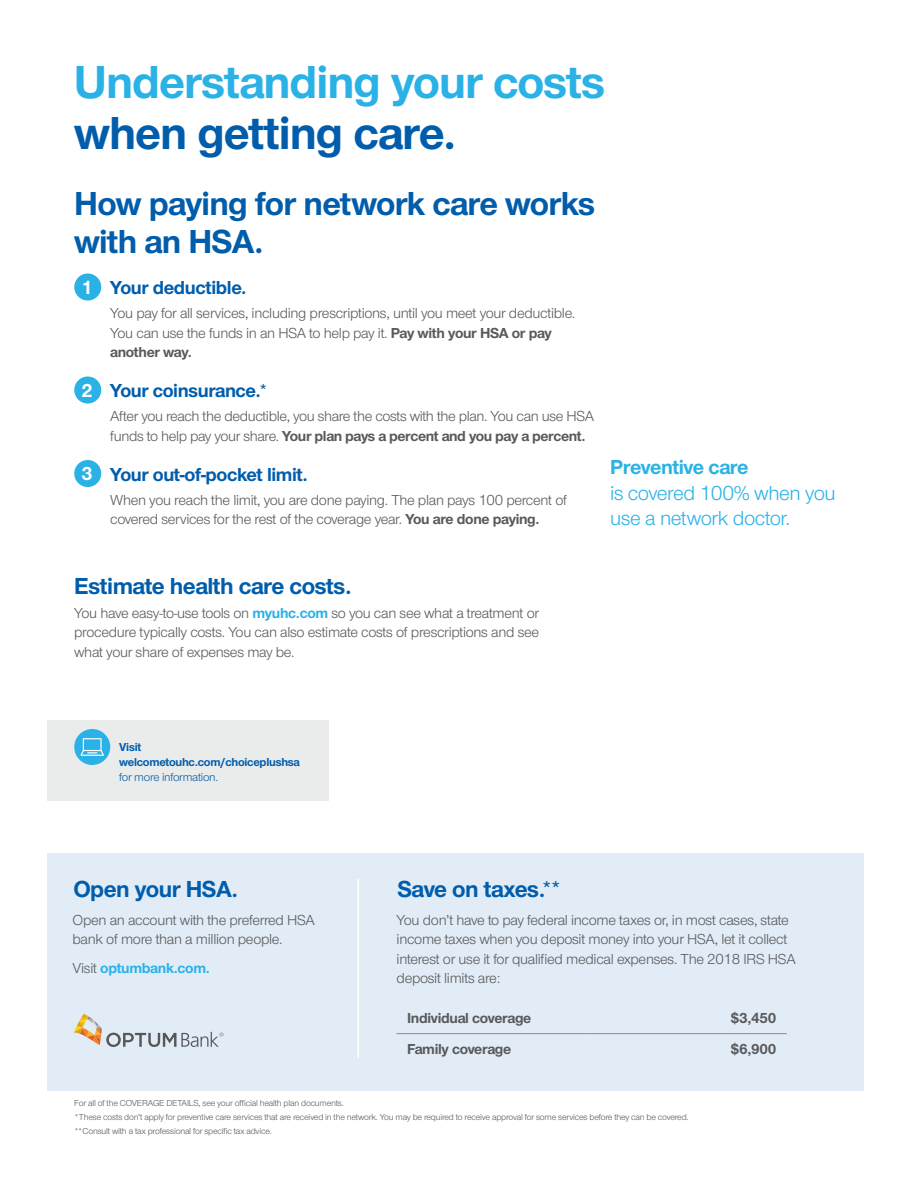
<style>
.page{position:relative;width:918px;height:1188px;background:#fff}
.page>*{position:absolute;margin:0;border:0;box-sizing:border-box;transform-origin:0 0}
.t1{font:700 48px "UHC Sans";letter-spacing:-.02em;color:#2ab2e7}
.t2{font:700 48px "UHC Sans";letter-spacing:-.02em;color:#005dac}
.t3{font:700 34.5px/37.5px "UHC Sans";letter-spacing:-.02em;color:#005dac}
.t4{font:700 24px "UHC Sans";letter-spacing:-.02em;color:#005dac}
.t5{font:21px/25.5px "UHC Sans";letter-spacing:-.02em;color:#2ab2e7}
.t6{font:700 21px "UHC Sans";letter-spacing:-.02em;color:#2ab2e7}
.t7{font:700 19.5px "UHC Sans";letter-spacing:-.02em;color:#005dac}
.t8{font:15px/19.5px "UHC Sans";letter-spacing:-.02em;color:#58595b}
.t9{font:700 15px "UHC Sans";letter-spacing:-.02em;color:#58595b}
.t10{font:700 15px "UHC Sans";letter-spacing:-.02em;color:#2ab2e7}
.t11{font:700 12px/15px "UHC Sans";letter-spacing:-.02em;color:#005dac}
.t12{font:12px "UHC Sans";letter-spacing:-.02em;color:#005dac}
.t13{font:9px/14.2px "UHC Sans";letter-spacing:-.02em;color:#58595b}
.s1{color:#fff}
.s2{font-weight:700}
.s3{font-weight:500}
.s4{font-weight:700;color:#2ab2e7}
.s5{font-weight:400;color:#58595b}
</style>
<div class="page">
<div style="left:74px;top:274px;width:27px;height:27px;background:#2ab2e7;border-radius:50%"></div>
<div style="left:74px;top:377px;width:27px;height:27px;background:#2ab2e7;border-radius:50%"></div>
<div style="left:74px;top:460px;width:27px;height:27px;background:#2ab2e7;border-radius:50%"></div>
<div style="left:47px;top:720px;width:281px;height:81px;background:#eaebeb"></div>
<div style="left:74px;top:729px;width:36px;height:36px;background:#2ab2e7;border-radius:50%"></div>
<svg style="left:80px;top:738px;width:24px;height:18px"></svg>
<div style="left:47px;top:854px;width:817px;height:237px;background:#e2ecf6"></div>
<hr style="left:358px;top:879px;width:1px;height:179px;background:#fff">
<svg style="left:74px;top:1014px;width:150px;height:33px"></svg>
<hr style="left:397px;top:1033px;width:193px;height:1px;background:#848f99">
<hr style="left:590px;top:1033px;width:197px;height:1px;background:#848f99">
<h1 class="t1" style="left:74px;top:50px;width:532px">Understanding your costs</h1>
<h1 class="t2" style="left:74px;top:101px;width:384px">when getting care.</h1>
<h2 class="t3" style="left:74px;top:184px;width:523px">How paying for network care works with an HSA.</h2>
<h3 class="t7" style="left:81px;top:274px;width:167px"><span class="s1">1</span> Your deductible.</h3>
<p class="t8" style="left:110px;top:303px;width:467px">You pay for all services, including prescriptions, until you meet your deductible.<br>You can use the funds in an HSA to help pay it. <span class="s2">Pay with your HSA or pay another way.</span></p>
<h3 class="t7" style="left:81px;top:377px;width:189px"><span class="s1">2</span> Your coinsurance.<span class="s3">*</span></h3>
<p class="t8" style="left:110px;top:406px;width:485px">After you reach the deductible, you share the costs with the plan. You can use HSA funds to help pay your share. <span class="s2">Your plan pays a percent and you pay a percent.</span></p>
<h3 class="t7" style="left:81px;top:461px;width:228px"><span class="s1">3</span> Your out-of-pocket limit.</h3>
<p class="t8" style="left:110px;top:489px;width:458px">When you reach the limit, you are done paying. The plan pays 100 percent of covered services for the rest of the coverage year. <span class="s2">You are done paying.</span></p>
<h3 class="t6" style="left:610px;top:453px;width:140px">Preventive care</h3>
<h3 class="t5" style="left:610px;top:479px;width:227px">is covered 100% when you use a network doctor.</h3>
<h3 class="t4" style="left:74px;top:570px;width:279px">Estimate health care costs.</h3>
<p class="t8" style="left:74px;top:603px;width:466px;text-align:justify">You have easy-to-use tools on <span class="s4">myuhc.com</span> so you can see what a treatment or procedure typically costs. You can also estimate costs of prescriptions and see what your share of expenses may be.</p>
<p class="t11" style="left:119px;top:739px;width:182px">Visit welcometouhc.com/choiceplushsa</p>
<p class="t12" style="left:119px;top:769px;width:100px">for more information.</p>
<h3 class="t4" style="left:73px;top:872px;width:166px">Open your HSA.</h3>
<p class="t8" style="left:73px;top:909px;width:244px">Open an account with the preferred HSA bank of more than a million people.</p>
<p class="t10" style="left:73px;top:957px;width:139px"><span class="s5">Visit</span> optumbank.com.</p>
<h3 class="t4" style="left:397px;top:872px;width:167px">Save on taxes.<span class="s3">**</span></h3>
<p class="t8" style="left:397px;top:909px;width:401px">You don’t have to pay federal income taxes or, in most cases, state income taxes when you deposit money into your HSA, let it collect interest or use it for qualified medical expenses. The 2018 IRS HSA deposit limits are:</p>
<p class="t9" style="left:407px;top:1008px;width:126px">Individual coverage</p>
<p class="t9" style="left:731px;top:1008px;width:47px">$3,450</p>
<p class="t9" style="left:407px;top:1039px;width:106px">Family coverage</p>
<p class="t9" style="left:731px;top:1039px;width:47px">$6,900</p>
<p class="t13" style="left:74px;top:1095px;width:616px">For all of the COVERAGE DETAILS, see your official health plan documents.<br>*These costs don’t apply for preventive care services that are received in the network. You may be required to receive approval for some services before they can be covered. **Consult with a tax professional for specific tax advice.</p>
</div>
